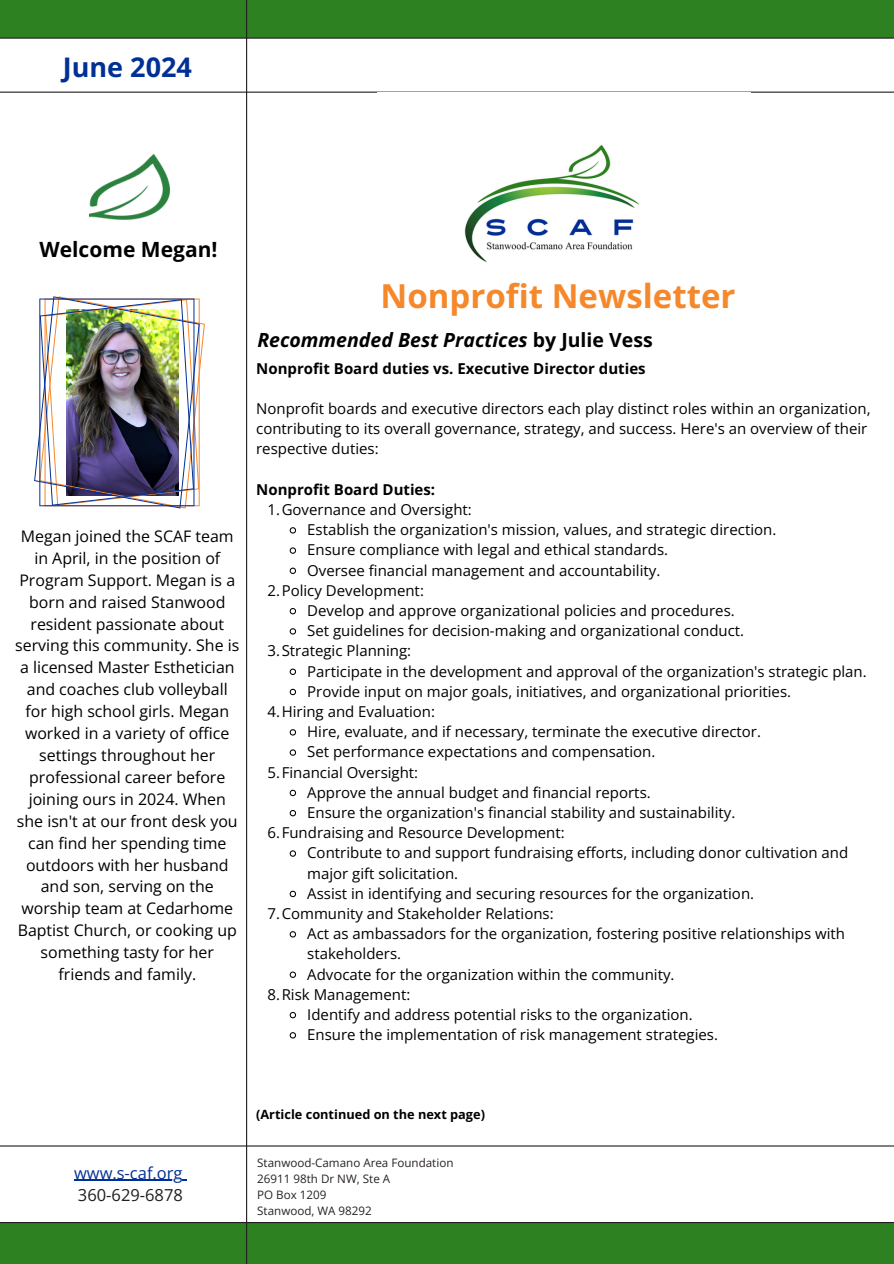
<style>
.page{position:relative;width:894px;height:1264px;background:#fff}
.page>*{position:absolute;margin:0;border:0;box-sizing:border-box;transform-origin:0 0}
.t1{font:700 33px "Open Sans";color:#f6882c}
.t2{font:700 27px "Open Sans";color:#003096}
.t3{font:700 21px "Open Sans";color:#000}
.t4{font:italic 700 19.5px "Open Sans";color:#000}
.t5{font:16.5px/22.5px "Open Sans";color:#003096}
.t6{font:15.9px/21.9px "Open Sans";color:#000;text-align:center}
.t7{font:15px/20.2px "Open Sans";color:#000}
.t8{font:700 15px "Open Sans";color:#000}
.t9{font:700 12.75px "Open Sans";color:#000}
.t10{font:11.55px "Open Sans";color:#282225}
.s1{font-style:normal}
.s2{color:#201e1e}
</style>
<div class="page">
<hr style="left:0;top:92px;width:893px;height:1px;background:#201e1e">
<div style="left:0;top:1223px;width:893px;height:40px;background:#2e8121"></div>
<hr style="left:0;top:1221px;width:893px;height:2px;background:#201e1e">
<div style="left:0;top:0;width:893px;height:38px;background:#2e8121"></div>
<hr style="left:246px;top:0;width:1px;height:1263px;background:#201e1e">
<hr style="left:0;top:38px;width:893px;height:1px;background:#201e1e">
<hr style="left:0;top:1145px;width:893px;height:1px;background:#201e1e">
<img style="left:90px;top:155px;width:81px;height:65px">
<img style="left:464px;top:144px;width:176px;height:119px">
<svg style="left:289px;top:527px;width:8px;height:7px"></svg>
<svg style="left:289px;top:547px;width:8px;height:7px"></svg>
<svg style="left:289px;top:567px;width:8px;height:7px"></svg>
<svg style="left:289px;top:608px;width:7px;height:7px"></svg>
<svg style="left:289px;top:628px;width:8px;height:7px"></svg>
<svg style="left:289px;top:668px;width:8px;height:7px"></svg>
<svg style="left:289px;top:688px;width:7px;height:8px"></svg>
<svg style="left:289px;top:729px;width:8px;height:7px"></svg>
<svg style="left:289px;top:749px;width:8px;height:7px"></svg>
<svg style="left:289px;top:789px;width:7px;height:8px"></svg>
<svg style="left:289px;top:810px;width:7px;height:7px"></svg>
<svg style="left:289px;top:850px;width:8px;height:7px"></svg>
<svg style="left:289px;top:890px;width:7px;height:7px"></svg>
<svg style="left:289px;top:931px;width:8px;height:7px"></svg>
<svg style="left:289px;top:971px;width:8px;height:7px"></svg>
<svg style="left:289px;top:1012px;width:7px;height:7px"></svg>
<svg style="left:289px;top:1032px;width:8px;height:7px"></svg>
<hr style="left:74px;top:1179px;width:108px;height:1px;background:#003096">
<img style="left:34px;top:296px;width:171px;height:212px">
<h6 class="t2" style="left:63px;top:48px;width:131px">June 2024</h6>
<p class="t3" style="left:39px;top:235px;width:179px">Welcome Megan!</p>
<p class="t6" style="left:15px;top:525px;width:225px">Megan joined the SCAF team in April, in the position of<br>Program Support. Megan is a born and raised Stanwood resident passionate about serving this community. She is a licensed Master Esthetician and coaches club volleyball for high school girls. Megan worked in a variety of office settings throughout her professional career before joining ours in 2024. When she isn't at our front desk you can find her spending time outdoors with her husband and son, serving on the worship team at Cedarhome<br>Baptist Church, or cooking up something tasty for her friends and family.</p>
<p class="t1" style="left:380px;top:273px;width:356px">Nonprofit Newsletter</p>
<p class="t4" style="left:257px;top:326px;width:397px">Recommended Best Practices <span class="s1">by Julie Vess</span></p>
<h3 class="t8" style="left:256px;top:357px;width:391px">Nonprofit Board duties vs. Executive Director duties</h3>
<h1 class="t7" style="left:256px;top:398px;width:615px">Nonprofit boards and executive directors each play distinct roles within an organization, contributing to its overall governance, strategy, and success. Here's an overview of their respective duties:</h1>
<p class="t8" style="left:256px;top:479px;width:180px">Nonprofit Board Duties:</p>
<p class="t7" style="left:267px;top:499px;width:206px">1.Governance and Oversight:</p>
<p class="t7" style="left:307px;top:519px;width:470px">Establish the organization's mission, values, and strategic direction.</p>
<h3 class="t7" style="left:307px;top:539px;width:362px">Ensure compliance with legal and ethical standards.</h3>
<h4 class="t7" style="left:307px;top:559px;width:354px">Oversee financial management and accountability.</h4>
<h5 class="t7" style="left:267px;top:580px;width:158px">2.Policy Development:</h5>
<h4 class="t7" style="left:307px;top:600px;width:429px">Develop and approve organizational policies and procedures.</h4>
<p class="t7" style="left:307px;top:620px;width:438px">Set guidelines for decision-making and organizational conduct.</p>
<p class="t7" style="left:267px;top:640px;width:145px">3.Strategic Planning:</p>
<p class="t7" style="left:307px;top:660px;width:561px">Participate in the development and approval of the organization's strategic plan.</p>
<p class="t7" style="left:307px;top:680px;width:485px">Provide input on major goals, initiatives, and organizational priorities.</p>
<p class="t7" style="left:267px;top:701px;width:169px">4.Hiring and Evaluation:</p>
<p class="t7" style="left:307px;top:721px;width:455px">Hire, evaluate, and if necessary, terminate the executive director.</p>
<p class="t7" style="left:307px;top:741px;width:349px">Set performance expectations and compensation.</p>
<p class="t7" style="left:267px;top:761px;width:152px">5.Financial Oversight:</p>
<p class="t7" style="left:307px;top:781px;width:345px">Approve the annual budget and financial reports.</p>
<p class="t7" style="left:307px;top:802px;width:429px">Ensure the organization's financial stability and sustainability.</p>
<p class="t7" style="left:267px;top:822px;width:298px">6.Fundraising and Resource Development:</p>
<p class="t7" style="left:307px;top:842px;width:542px">Contribute to and support fundraising efforts, including donor cultivation and major gift solicitation.</p>
<p class="t7" style="left:307px;top:882px;width:448px">Assist in identifying and securing resources for the organization.</p>
<p class="t7" style="left:267px;top:903px;width:287px">7.Community and Stakeholder Relations:</p>
<p class="t7" style="left:307px;top:923px;width:539px">Act as ambassadors for the organization, fostering positive relationships with stakeholders.</p>
<p class="t7" style="left:307px;top:963px;width:369px">Advocate for the organization within the community.</p>
<p class="t7" style="left:267px;top:983px;width:144px">8.Risk Management:</p>
<p class="t7" style="left:307px;top:1003px;width:387px">Identify and address potential risks to the organization.</p>
<p class="t7" style="left:307px;top:1024px;width:412px">Ensure the implementation of risk management strategies.</p>
<p class="t5" style="left:74px;top:1160px;width:110px">www.s-caf.org<br><span class="s2">360-629-6878</span></p>
<p class="t9" style="left:256px;top:1105px;width:230px">(Article continued on the next page)</p>
<p class="t10" style="left:257px;top:1155px;width:198px">Stanwood-Camano Area Foundation</p>
<p class="t10" style="left:257px;top:1170px;width:134px">26911 98th Dr NW, Ste A</p>
<p class="t10" style="left:257px;top:1186px;width:71px">PO Box 1209</p>
<p class="t10" style="left:257px;top:1202px;width:116px">Stanwood, WA 98292</p>
</div>
